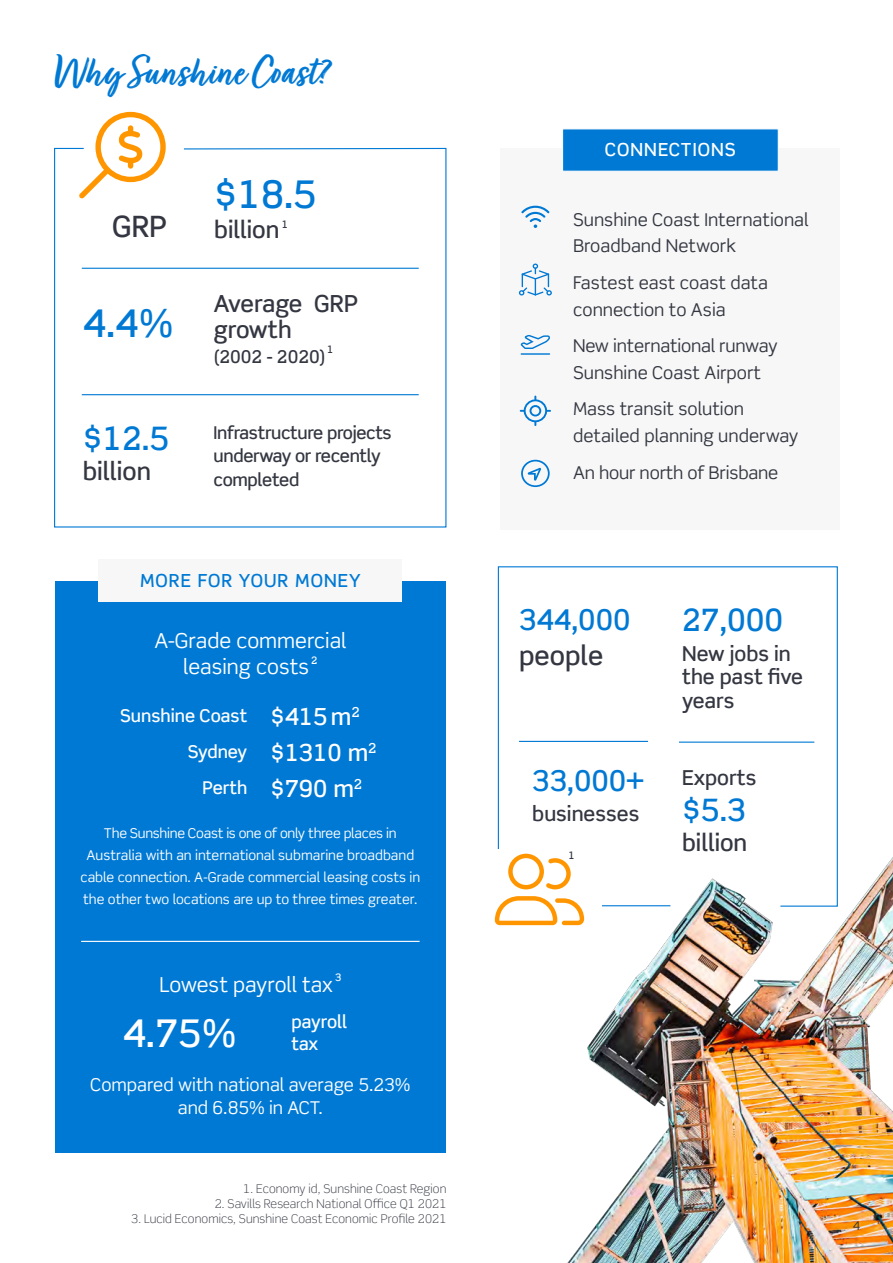
<style>
.page{position:relative;width:893px;height:1263px;background:#fff}
.page>*{position:absolute;margin:0;border:0;box-sizing:border-box;transform-origin:0 0}
.t1{font:45px "Turbinado Bold Pro";color:#0079d4}
.t2{font:500 38.25px "Scene Std";color:#0079d4}
.t3{font:500 38.25px "Scene Std";color:#fff}
.t4{font:500 32.4px "Scene Std";color:#0079d4}
.t5{font:500 30.9px "Scene Std";color:#0079d4}
.t6{font:500 29.4px "Scene Std";color:#343741}
.t7{font:500 28.65px "Scene Std";color:#0079d4}
.t8{font:500 26.4px "Scene Std";color:#343741}
.t9{font:500 24.6px "Scene Std";color:#343741}
.t10{font:500 23.55px/26.4px "Scene Std";color:#343741}
.t11{font:500 23.55px/36px "Scene Std";color:#fff}
.t12{font:20.55px/26.4px "Scene Std";color:#fff;text-align:center}
.t13{font:500 20.55px/23.5px "Scene Std";color:#343741}
.t14{font:500 18px "Scene Std";letter-spacing:.06em;color:#0079d4}
.t15{font:500 18px "Scene Std";letter-spacing:.06em;color:#fff}
.t16{font:17.7px/26.4px "Scene Std";color:#343741}
.t17{font:500 17.7px/23.5px "Scene Std";letter-spacing:-.02em;color:#343741}
.t18{font:17.7px/23.5px "Scene Std";color:#fff;text-align:center}
.t19{font:500 17.7px/36px "Scene Std";color:#fff}
.t20{font:500 17.7px "Scene Std";color:#343741}
.t21{font:13.5px/22px "Scene Std";color:#fff;text-align:center}
.t22{font:300 12px "Scene Std";letter-spacing:.01em;color:#343741}
.t23{font:12px "Scene Std";color:#343741}
.t24{font:500 10.35px "Scene Std";color:#343741}
.t25{font:500 10.35px "Scene Std";color:#fff}
</style>
<div class="page">
<img style="left:90px;top:857px;width:803px;height:406px">
<div style="left:501px;top:149px;width:339px;height:381px;background:#f7f7f7"></div>
<hr style="left:892px;top:0;width:1px;height:367px;background:#f7f7f7">
<hr style="left:892px;top:365px;width:1px;height:189px;background:#0079d4">
<svg style="left:497px;top:566px;width:341px;height:341px"></svg>
<div style="left:55px;top:581px;width:391px;height:571px;background:#0079d4"></div>
<svg style="left:54px;top:147px;width:393px;height:381px"></svg>
<hr style="left:82px;top:268px;width:337px;height:1px;background:#0079d4">
<hr style="left:82px;top:394px;width:337px;height:1px;background:#0079d4">
<hr style="left:81px;top:941px;width:339px;height:1px;background:#fff">
<hr style="left:679px;top:741px;width:135px;height:2px;background:#0079d4">
<hr style="left:519px;top:741px;width:129px;height:1px;background:#0079d4">
<svg style="left:79px;top:112px;width:87px;height:86px"></svg>
<svg style="left:495px;top:854px;width:89px;height:71px"></svg>
<svg style="left:519px;top:264px;width:33px;height:31px"></svg>
<svg style="left:521px;top:206px;width:28px;height:22px"></svg>
<svg style="left:520px;top:335px;width:30px;height:20px"></svg>
<svg style="left:520px;top:396px;width:31px;height:30px"></svg>
<svg style="left:521px;top:460px;width:29px;height:27px"></svg>
<div style="left:98px;top:560px;width:304px;height:42px;background:#f7f7f7"></div>
<hr style="left:602px;top:905px;width:68px;height:1px;background:#0079d4">
<div style="left:562px;top:129px;width:217px;height:43px;background:#0079d4;border:1px solid #fff"></div>
<h1 class="t1" style="left:54px;top:48px;width:278px">Why Sunshine Coast?</h1>
<h3 class="t6" style="left:112px;top:208px;width:57px">GRP</h3>
<h2 class="t2" style="left:83px;top:299px;width:93px">4.4%</h2>
<h3 class="t4" style="left:83px;top:419px;width:88px">$12.5</h3>
<h3 class="t9" style="left:83px;top:456px;width:70px">billion</h3>
<h2 class="t2" style="left:214px;top:170px;width:104px">$18.5</h2>
<h3 class="t10" style="left:214px;top:216px;width:67px">billion</h3>
<p class="t24" style="left:282px;top:218px;width:8px">1</p>
<h3 class="t10" style="left:214px;top:290px;width:146px">Average GRP growth</h3>
<p class="t20" style="left:214px;top:346px;width:113px">(2002 - 2020)</p>
<p class="t24" style="left:327px;top:343px;width:8px">1</p>
<p class="t17" style="left:214px;top:421px;width:180px">Infrastructure projects underway or recently completed</p>
<p class="t14" style="left:140px;top:569px;width:222px">MORE FOR YOUR MONEY</p>
<p class="t12" style="left:154px;top:627px;width:194px">A-Grade commercial leasing costs</p>
<p class="t25" style="left:311px;top:654px;width:8px">2</p>
<p class="t19" style="left:120px;top:698px;width:129px;text-align:right">Sunshine Coast<br>Sydney<br>Perth</p>
<h3 class="t11" style="left:270px;top:698px;width:108px">$415m<sup>2 </sup>$1310 m<sup>2 </sup>$790 m<sup>2</sup></h3>
<p class="t21" style="left:80px;top:822px;width:341px">The Sunshine Coast is one of only three places in Australia with an international submarine broadband cable connection. A-Grade commercial leasing costs in the other two locations are up to three times greater.</p>
<p class="t12" style="left:159px;top:971px;width:175px">Lowest payroll tax</p>
<p class="t25" style="left:335px;top:971px;width:8px">3</p>
<h2 class="t3" style="left:123px;top:1010px;width:116px">4.75%</h2>
<p class="t19" style="left:292px;top:1010px;width:57px;line-height:22px">payroll tax</p>
<p class="t18" style="left:90px;top:1073px;width:322px">Compared with national average 5.23% and 6.85% in ACT.</p>
<p class="t22" style="left:243px;top:1181px;width:205px">1. Economy id, Sunshine Coast Region</p>
<p class="t22" style="left:215px;top:1196px;width:233px">2. Savills Research National Office Q1 2021</p>
<p class="t22" style="left:131px;top:1211px;width:317px">3. Lucid Economics, Sunshine Coast Economic Profile 2021</p>
<p class="t15" style="left:605px;top:138px;width:132px">CONNECTIONS</p>
<p class="t16" style="left:573px;top:206px;width:237px">Sunshine Coast International<br>Broadband Network</p>
<p class="t16" style="left:573px;top:270px;width:196px">Fastest east coast data connection to Asia</p>
<p class="t16" style="left:573px;top:333px;width:206px">New international runway<br>Sunshine Coast Airport</p>
<p class="t16" style="left:573px;top:396px;width:227px">Mass transit solution detailed planning underway</p>
<p class="t16" style="left:573px;top:459px;width:207px">An hour north of Brisbane</p>
<h3 class="t7" style="left:519px;top:601px;width:113px">344,000</h3>
<h3 class="t8" style="left:519px;top:639px;width:86px">people</h3>
<h3 class="t7" style="left:532px;top:763px;width:113px">33,000+</h3>
<p class="t13" style="left:532px;top:802px;width:109px">businesses</p>
<p class="t24" style="left:568px;top:849px;width:8px">1</p>
<h3 class="t5" style="left:682px;top:601px;width:103px">27,000</h3>
<p class="t13" style="left:682px;top:642px;width:122px">New jobs in the past five years</p>
<p class="t13" style="left:682px;top:766px;width:76px">Exports</p>
<h3 class="t5" style="left:682px;top:790px;width:65px">$5.3</h3>
<h3 class="t10" style="left:682px;top:829px;width:67px">billion</h3>
<p class="t23" style="left:853px;top:1219px;width:9px">4</p>
</div>
